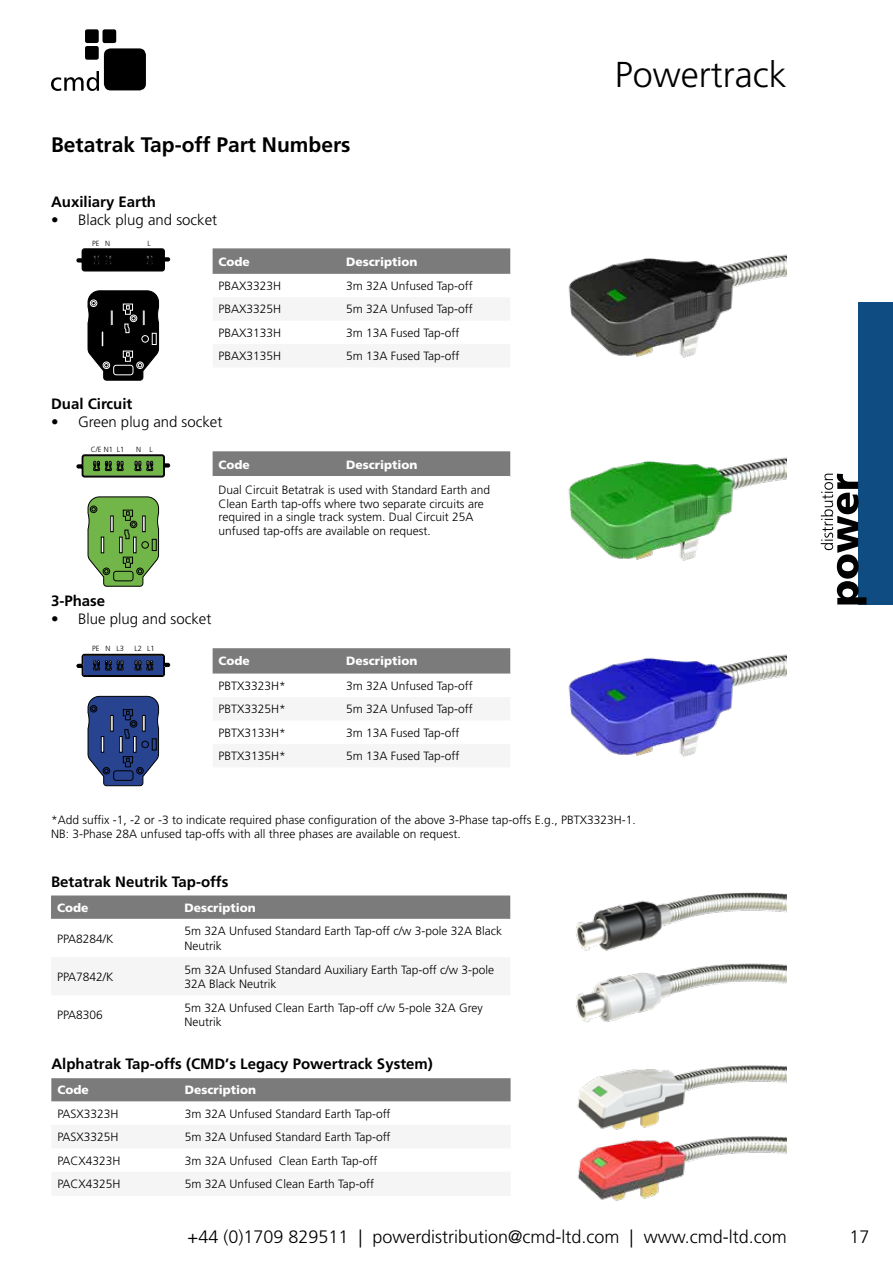
<style>
.page{position:relative;width:893px;height:1263px;background:#fff}
.page>*{position:absolute;margin:0;border:0;box-sizing:border-box;transform-origin:0 0}
.t1{font:300 36px "Frutiger LT Std";color:#000}
.t2{font:700 21px "Frutiger LT Std";color:#000}
.t3{font:300 18px "Frutiger LT Std";color:#000}
.t4{font:700 15px "Frutiger LT Std";color:#000}
.t5{font:300 15px "Frutiger LT Std";color:#000}
.t6{font:300 12px/13.5px "Frutiger LT Std";color:#000}
.t7{font:900 12px "Frutiger LT Std";color:#fff}
.t8{font:300 7.5px "Frutiger LT Std";color:#000}
</style>
<div class="page">
<svg style="left:213px;top:248px;width:297px;height:26px;background:#7d7d7d"></svg>
<svg style="left:76px;top:248px;width:94px;height:24px;background:#212121"></svg>
<svg style="left:87px;top:290px;width:72px;height:91px;background:#2e2e2e"></svg>
<div style="left:141px;top:335px;width:8px;height:7px;border:1px solid #fff;border-radius:50%"></div>
<div style="left:213px;top:451px;width:297px;height:25px;background:#7b7b7b"></div>
<svg style="left:213px;top:648px;width:297px;height:26px;background:#7e7e7e"></svg>
<svg style="left:76px;top:454px;width:94px;height:24px;background:#64884e"></svg>
<svg style="left:76px;top:653px;width:94px;height:24px;background:#3b4a73"></svg>
<svg style="left:87px;top:496px;width:72px;height:91px;background:#77a958"></svg>
<div style="left:141px;top:541px;width:8px;height:8px;border:1px solid #000;border-radius:50%"></div>
<svg style="left:87px;top:696px;width:72px;height:90px;background:#3f548d"></svg>
<div style="left:142px;top:741px;width:6px;height:7px;background:#284491;border-radius:50%"></div>
<div style="left:141px;top:741px;width:8px;height:7px;border:1px solid #000;border-radius:50%"></div>
<svg style="left:51px;top:895px;width:459px;height:24px;background:#7e7e7e"></svg>
<svg style="left:51px;top:1078px;width:460px;height:24px;background:#7f7f7f"></svg>
<img style="left:568px;top:254px;width:219px;height:104px">
<img style="left:568px;top:457px;width:219px;height:104px">
<img style="left:568px;top:654px;width:219px;height:103px">
<img style="left:577px;top:1065px;width:210px;height:58px">
<img style="left:577px;top:1123px;width:210px;height:78px">
<img style="left:576px;top:892px;width:211px;height:48px">
<img style="left:576px;top:940px;width:211px;height:83px">
<div style="left:104px;top:48px;width:42px;height:42px;background:#000;border-radius:7px"></div>
<svg style="left:51px;top:71px;width:48px;height:20px"></svg>
<div style="left:85px;top:46px;width:14px;height:14px;background:#000;border-radius:2px"></div>
<div style="left:85px;top:29px;width:14px;height:14px;background:#000;border-radius:2px"></div>
<div style="left:103px;top:29px;width:13px;height:14px;background:#000;border-radius:2px"></div>
<div style="left:858px;top:302px;width:35px;height:302px;background:#0f4c81"></div>
<svg style="left:821px;top:474px;width:45px;height:130px"></svg>
<h2 class="t2" style="left:51px;top:132px;width:301px">Betatrak Tap-off Part Numbers</h2>
<p class="t4" style="left:51px;top:193px;width:107px">Auxiliary Earth</p>
<p class="t5" style="left:51px;top:211px;width:168px">• Black plug and socket</p>
<p class="t8" style="left:92px;top:239px;width:20px">PE N</p>
<p class="t8" style="left:148px;top:239px;width:5px">L</p>
<p class="t7" style="left:219px;top:254px;width:33px">Code</p>
<p class="t7" style="left:346px;top:254px;width:73px">Description</p>
<p class="t6" style="left:219px;top:279px;width:64px">PBAX3323H</p>
<p class="t6" style="left:346px;top:279px;width:128px">3m 32A Unfused Tap-off</p>
<p class="t6" style="left:219px;top:303px;width:64px">PBAX3325H</p>
<p class="t6" style="left:346px;top:303px;width:128px">5m 32A Unfused Tap-off</p>
<p class="t6" style="left:219px;top:326px;width:64px">PBAX3133H</p>
<p class="t6" style="left:346px;top:326px;width:115px">3m 13A Fused Tap-off</p>
<p class="t6" style="left:219px;top:350px;width:64px">PBAX3135H</p>
<p class="t6" style="left:346px;top:350px;width:115px">5m 13A Fused Tap-off</p>
<p class="t4" style="left:51px;top:395px;width:83px">Dual Circuit</p>
<p class="t5" style="left:51px;top:413px;width:173px">• Green plug and socket</p>
<p class="t8" style="left:91px;top:445px;width:35px">C/E N1 L1</p>
<p class="t8" style="left:136px;top:445px;width:18px">N L</p>
<p class="t7" style="left:219px;top:457px;width:33px">Code</p>
<p class="t7" style="left:346px;top:457px;width:73px">Description</p>
<p class="t6" style="left:219px;top:483px;width:273px">Dual Circuit Betatrak is used with Standard Earth and Clean Earth tap-offs where two separate circuits are required in a single track system. Dual Circuit 25A unfused tap-offs are available on request.</p>
<p class="t4" style="left:51px;top:592px;width:56px">3-Phase</p>
<p class="t5" style="left:51px;top:610px;width:162px">• Blue plug and socket</p>
<p class="t8" style="left:92px;top:644px;width:34px">PE N L3</p>
<p class="t8" style="left:135px;top:644px;width:22px">L2 L1</p>
<p class="t7" style="left:219px;top:654px;width:33px">Code</p>
<p class="t7" style="left:346px;top:654px;width:73px">Description</p>
<p class="t6" style="left:219px;top:679px;width:69px">PBTX3323H*</p>
<p class="t6" style="left:346px;top:679px;width:128px">3m 32A Unfused Tap-off</p>
<p class="t6" style="left:219px;top:703px;width:69px">PBTX3325H*</p>
<p class="t6" style="left:346px;top:703px;width:128px">5m 32A Unfused Tap-off</p>
<p class="t6" style="left:219px;top:726px;width:69px">PBTX3133H*</p>
<p class="t6" style="left:346px;top:726px;width:115px">3m 13A Fused Tap-off</p>
<p class="t6" style="left:219px;top:749px;width:69px">PBTX3135H*</p>
<p class="t6" style="left:346px;top:749px;width:115px">5m 13A Fused Tap-off</p>
<h1 class="t1" style="left:615px;top:54px;width:173px">Powertrack</h1>
<p class="t6" style="left:51px;top:813px;width:586px">*Add suffix -1, -2 or -3 to indicate required phase configuration of the above 3-Phase tap-offs E.g., PBTX3323H-1.<br>NB: 3-Phase 28A unfused tap-offs with all three phases are available on request.</p>
<p class="t4" style="left:51px;top:872px;width:179px">Betatrak Neutrik Tap-offs</p>
<p class="t7" style="left:57px;top:900px;width:33px">Code</p>
<p class="t7" style="left:185px;top:900px;width:73px">Description</p>
<p class="t6" style="left:57px;top:932px;width:58px">PPA8284/K</p>
<p class="t6" style="left:185px;top:924px;width:319px;line-height:14.4px">5m 32A Unfused Standard Earth Tap-off c/w 3-pole 32A Black<br>Neutrik</p>
<p class="t6" style="left:57px;top:970px;width:58px">PPA7842/K</p>
<p class="t6" style="left:185px;top:962px;width:311px;line-height:14.4px">5m 32A Unfused Standard Auxiliary Earth Tap-off c/w 3-pole<br>32A Black Neutrik</p>
<p class="t6" style="left:57px;top:1008px;width:47px">PPA8306</p>
<p class="t6" style="left:185px;top:1001px;width:300px;line-height:14.4px">5m 32A Unfused Clean Earth Tap-off c/w 5-pole 32A Grey<br>Neutrik</p>
<p class="t4" style="left:51px;top:1055px;width:383px">Alphatrak Tap-offs (CMD’s Legacy Powertrack System)</p>
<p class="t7" style="left:57px;top:1083px;width:33px">Code</p>
<p class="t7" style="left:185px;top:1083px;width:73px">Description</p>
<p class="t6" style="left:57px;top:1107px;width:63px">PASX3323H</p>
<p class="t6" style="left:185px;top:1107px;width:207px">3m 32A Unfused Standard Earth Tap-off</p>
<p class="t6" style="left:57px;top:1130px;width:63px">PASX3325H</p>
<p class="t6" style="left:185px;top:1130px;width:207px">5m 32A Unfused Standard Earth Tap-off</p>
<p class="t6" style="left:57px;top:1154px;width:65px">PACX4323H</p>
<p class="t6" style="left:185px;top:1154px;width:194px">3m 32A Unfused Clean Earth Tap-off</p>
<p class="t6" style="left:57px;top:1177px;width:65px">PACX4325H</p>
<p class="t6" style="left:185px;top:1177px;width:191px">5m 32A Unfused Clean Earth Tap-off</p>
<h3 class="t3" style="left:188px;top:1226px;width:601px">+44 (0)1709 829511 | powerdistribution@cmd-ltd.com | www.cmd-ltd.com</h3>
<h3 class="t3" style="left:849px;top:1226px;width:22px">17</h3>
</div>
